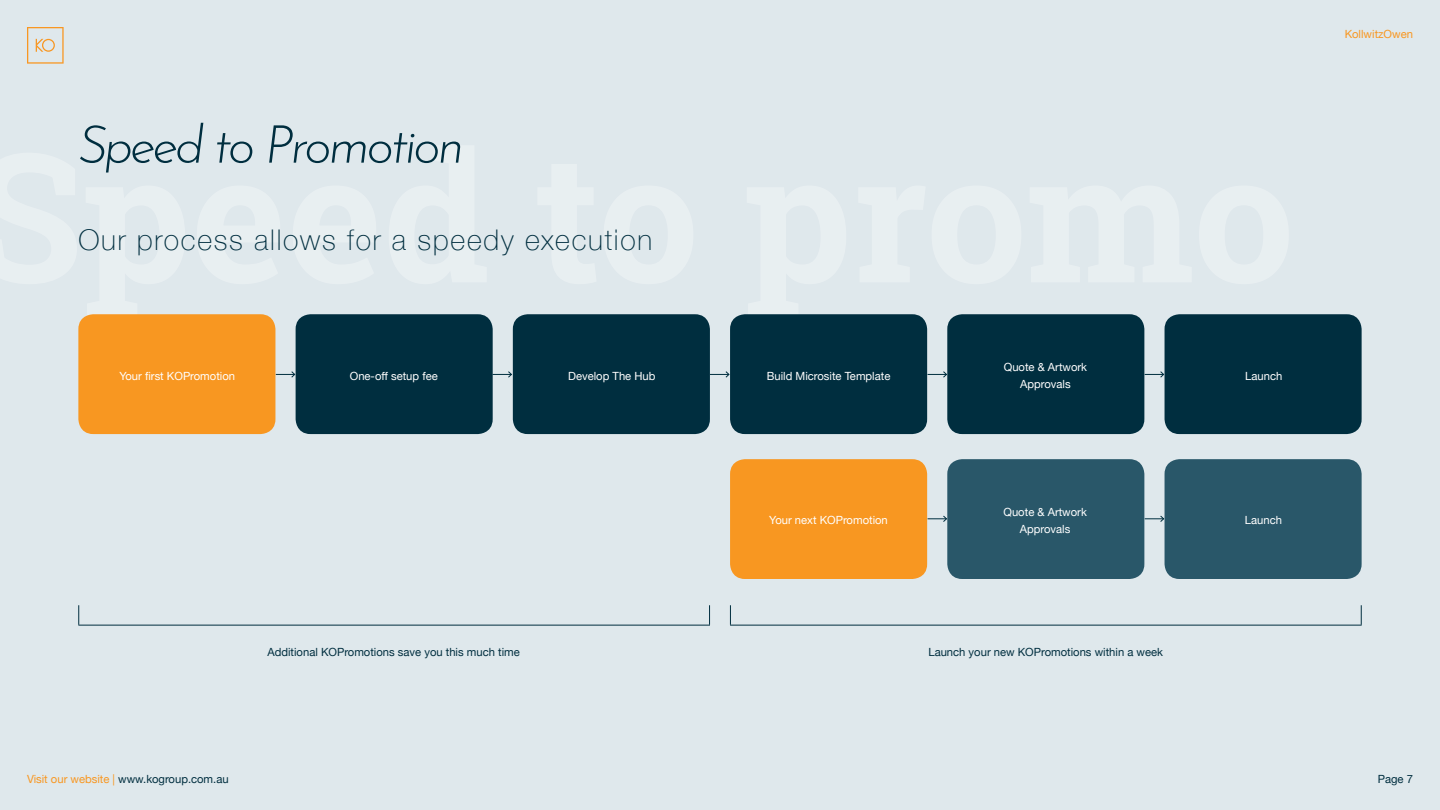
<style>
.page{position:relative;width:1440px;height:810px;background:#dfe8ec}
.page>*{position:absolute;margin:0;border:0;box-sizing:border-box;transform-origin:0 0}
.t1{font:italic 300 52.5px "Josefin Sans";letter-spacing:-.06em;color:#002e3f}
.t2{font:100 28.5px "Helvetica Neue";letter-spacing:.06em;color:#002e3f}
.t3{font:11.25px/16.5px "Helvetica Neue";color:#fff;text-align:center}
.t4{font:11.25px "Helvetica Neue";color:#002e3f}
.t5{font:11.25px "Helvetica Neue";color:#f89721}
.s1{color:#f89721}
</style>
<div class="page">
<svg style="left:27px;top:27px;width:37px;height:37px"></svg>
<svg style="left:276px;top:371px;width:20px;height:7px"></svg>
<hr style="left:78px;top:625px;width:632px;height:1px;background:#002e3f">
<hr style="left:730px;top:625px;width:632px;height:1px;background:#002e3f">
<svg style="left:78px;top:605px;width:1px;height:20px"></svg>
<svg style="left:730px;top:605px;width:1px;height:20px"></svg>
<svg style="left:709px;top:605px;width:1px;height:20px"></svg>
<svg style="left:1361px;top:605px;width:1px;height:20px"></svg>
<svg style="left:493px;top:371px;width:20px;height:7px"></svg>
<svg style="left:710px;top:371px;width:20px;height:7px"></svg>
<svg style="left:928px;top:371px;width:19px;height:7px"></svg>
<svg style="left:928px;top:515px;width:19px;height:7px"></svg>
<svg style="left:1145px;top:371px;width:20px;height:7px"></svg>
<svg style="left:1145px;top:515px;width:20px;height:8px"></svg>
<div style="left:78px;top:314px;width:197px;height:120px;background:#f89721;border-radius:15px"></div>
<div style="left:513px;top:314px;width:197px;height:120px;background:#002e3f;border-radius:15px"></div>
<div style="left:947px;top:314px;width:197px;height:120px;background:#002e3f;border-radius:15px"></div>
<div style="left:947px;top:459px;width:197px;height:120px;background:#295769;border-radius:15px"></div>
<div style="left:296px;top:314px;width:197px;height:120px;background:#002e3f;border-radius:15px"></div>
<div style="left:730px;top:314px;width:197px;height:120px;background:#002e3f;border-radius:15px"></div>
<div style="left:730px;top:459px;width:197px;height:120px;background:#f89721;border-radius:15px"></div>
<div style="left:1165px;top:314px;width:197px;height:120px;background:#002e3f;border-radius:15px"></div>
<div style="left:1165px;top:459px;width:197px;height:120px;background:#295769;border-radius:15px"></div>
<h1 class="t1" style="left:78px;top:101px;width:387px">Speed to Promotion</h1>
<h2 class="t2" style="left:78px;top:219px;width:575px">Our process allows for a speedy execution</h2>
<p class="t3" style="left:119px;top:368px;width:117px">Your first KOPromotion</p>
<p class="t3" style="left:350px;top:368px;width:89px">One-off setup fee</p>
<p class="t3" style="left:568px;top:368px;width:89px">Develop The Hub</p>
<p class="t3" style="left:767px;top:368px;width:125px">Build Microsite Template</p>
<p class="t3" style="left:1004px;top:360px;width:85px">Quote &amp; Artwork<br>Approvals</p>
<p class="t3" style="left:1245px;top:368px;width:39px">Launch</p>
<p class="t3" style="left:1004px;top:505px;width:85px">Quote &amp; Artwork<br>Approvals</p>
<p class="t3" style="left:769px;top:513px;width:120px">Your next KOPromotion</p>
<p class="t3" style="left:1245px;top:513px;width:39px">Launch</p>
<p class="t4" style="left:267px;top:643px;width:254px">Additional KOPromotions save you this much time</p>
<p class="t4" style="left:928px;top:643px;width:236px">Launch your new KOPromotions within a week</p>
<p class="t5" style="left:1345px;top:26px;width:70px">KollwitzOwen</p>
<p class="t4" style="left:27px;top:771px;width:203px"><span class="s1">Visit our website |</span> www.kogroup.com.au</p>
<p class="t4" style="left:1378px;top:771px;width:37px">Page 7</p>
</div>
